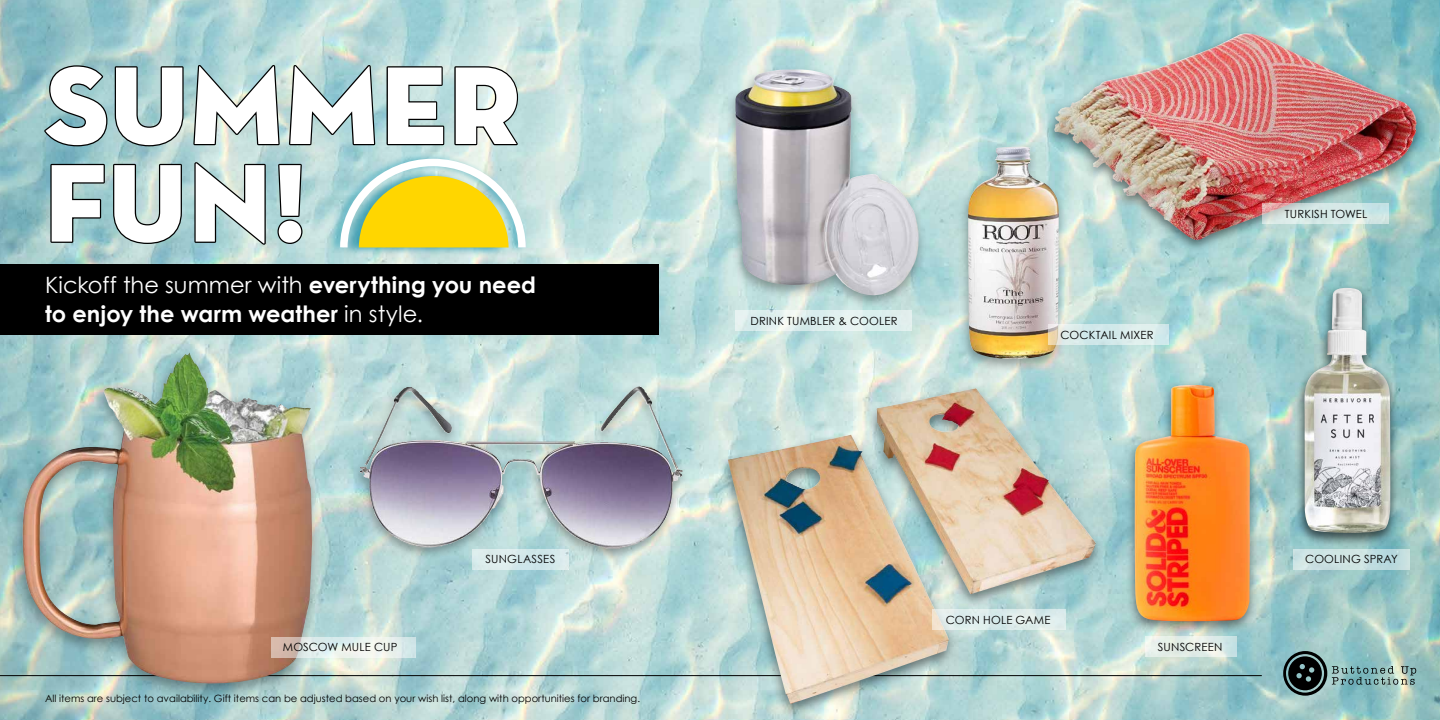
<style>
.page{position:relative;width:1440px;height:720px;background:#fff}
.page>*{position:absolute;margin:0;border:0;box-sizing:border-box;transform-origin:0 0}
.t1{font:112.5px/97.6px "Neutra Disp Titling";letter-spacing:.02em;color:#fff}
.t2{font:700 22.5px/28.8px "Century Gothic";letter-spacing:.005em;color:#fff}
.t3{font:11.25px "Century Gothic";letter-spacing:.015em;color:#000}
.t4{font:10px "Century Gothic";color:#000}
.s1{font-weight:400}
</style>
<div class="page">
<img style="left:0;top:0;width:1440px;height:720px">
<svg style="left:1283px;top:651px;width:133px;height:45px;background:#739492"></svg>
<hr style="left:0;top:675px;width:1262px;height:1px;background:#000">
<svg style="left:42px;top:64px;width:143px;height:84px;background:#89acaf"></svg>
<svg style="left:192px;top:66px;width:89px;height:81px;background:#a4bbb9"></svg>
<svg style="left:288px;top:66px;width:89px;height:81px;background:#96b6b7"></svg>
<svg style="left:385px;top:65px;width:61px;height:81px;background:#98b2b2"></svg>
<svg style="left:453px;top:65px;width:68px;height:81px;background:#afc0bc"></svg>
<svg style="left:49px;top:163px;width:57px;height:81px;background:#84a8aa"></svg>
<svg style="left:112px;top:163px;width:71px;height:82px;background:#98b3b2"></svg>
<svg style="left:192px;top:159px;width:75px;height:87px;background:#9fb9b7"></svg>
<svg style="left:276px;top:163px;width:28px;height:82px;background:#88a5a6"></svg>
<div style="left:11px;top:349px;width:311px;height:351px;background:#000;opacity:.33"></div>
<img style="left:21px;top:352px;width:291px;height:334px">
<div style="left:958px;top:142px;width:109px;height:231px;background:#000;opacity:.33"></div>
<img style="left:968px;top:147px;width:91px;height:212px">
<div style="left:725px;top:65px;width:202px;height:245px;background:#000;opacity:.33"></div>
<img style="left:734px;top:69px;width:185px;height:227px">
<div style="left:1125px;top:380px;width:133px;height:255px;background:#000;opacity:.46"></div>
<img style="left:1135px;top:385px;width:115px;height:237px">
<div style="left:1294px;top:283px;width:105px;height:265px;background:#000;opacity:.46"></div>
<div style="left:1295px;top:284px;width:104px;height:262px;background:#000;opacity:.33"></div>
<img style="left:1305px;top:288px;width:85px;height:245px">
<div style="left:718px;top:384px;width:387px;height:334px;background:#000;opacity:.46"></div>
<img style="left:728px;top:388px;width:368px;height:316px">
<div style="left:351px;top:383px;width:339px;height:179px;background:#000;opacity:.33"></div>
<img style="left:448px;top:391px;width:229px;height:81px">
<div style="left:1045px;top:29px;width:380px;height:225px;background:#000;opacity:.49"></div>
<img style="left:1054px;top:35px;width:362px;height:205px">
<div style="left:328px;top:152px;width:199px;height:102px;background:#008ca9;opacity:.47"></div>
<svg style="left:336px;top:155px;width:193px;height:100px;background:#d7d97d"></svg>
<div style="left:0;top:264px;width:659px;height:71px;background:#000"></div>
<svg style="left:271px;top:637px;width:145px;height:21px"></svg>
<div style="left:472px;top:549px;width:97px;height:21px;background:#d8eaeb"></div>
<svg style="left:735px;top:311px;width:177px;height:20px;background:#dfefee"></svg>
<svg style="left:1048px;top:324px;width:121px;height:21px;background:#d9e9e6"></svg>
<svg style="left:1263px;top:204px;width:126px;height:20px;background:#d4e2e0"></svg>
<svg style="left:932px;top:609px;width:133px;height:21px;background:#deebe9"></svg>
<svg style="left:1145px;top:637px;width:91px;height:20px;background:#e2ede8"></svg>
<div style="left:1293px;top:549px;width:117px;height:21px;background:linear-gradient(to right,#d3e6e5,#bddbde)"></div>
<h1 class="t1" style="left:45px;top:57px;width:476px">SUMMER<br>FUN!</h1>
<h2 class="t2" style="left:45px;top:270px;width:492px"><span class="s1">Kickoff the summer with</span> everything you need to enjoy the warm weather <span class="s1">in style.</span></h2>
<p class="t3" style="left:283px;top:641px;width:116px">MOSCOW MULE CUP</p>
<p class="t3" style="left:486px;top:552px;width:71px">SUNGLASSES</p>
<p class="t4" style="left:45px;top:692px;width:597px">All items are subject to availability. Gift items can be adjusted based on your wish list, along with opportunities for branding.</p>
<p class="t3" style="left:750px;top:314px;width:149px">DRINK TUMBLER &amp; COOLER</p>
<p class="t3" style="left:1061px;top:328px;width:94px">COCKTAIL MIXER</p>
<p class="t3" style="left:1285px;top:207px;width:84px">TURKISH TOWEL</p>
<p class="t3" style="left:946px;top:613px;width:106px">CORN HOLE GAME</p>
<p class="t3" style="left:1158px;top:640px;width:66px">SUNSCREEN</p>
<p class="t3" style="left:1305px;top:552px;width:94px">COOLING SPRAY</p>
</div>
